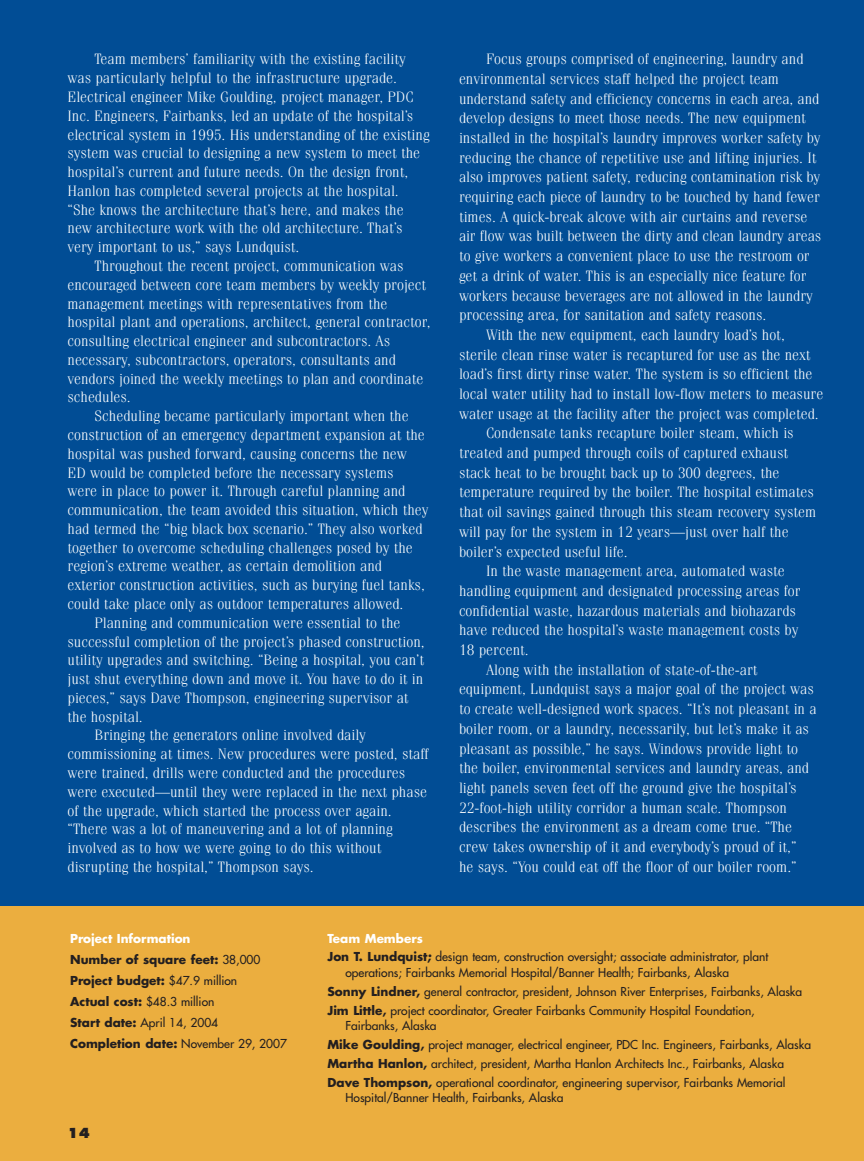
<style>
.page{position:relative;width:864px;height:1161px;background:#fff}
.page>*{position:absolute;margin:0;border:0;box-sizing:border-box;transform-origin:0 0}
.t1{font:300 15px "Fenice";color:#fff}
.t2{font:800 13.5px "Futura";color:#231f20}
.t3{font:12px/18.8px "Futura";color:#231f20}
.t4{font:700 12px/21px "Futura";color:#231f20}
.s1{color:#fff}
.s2{font-weight:400}
.s3{font-weight:700;color:#fff}
.s4{font-weight:700}
</style>
<div class="page">
<div style="left:0;top:906px;width:864px;height:255px;background:#ebae3f"></div>
<div style="left:0;top:0;width:864px;height:906px;background:#014d95"></div>
<p class="t1" style="left:94px;top:54px;width:313px">Team members’ familiarity with the existing facility</p>
<p class="t1" style="left:68px;top:73px;width:331px">was particularly helpful to the infrastructure upgrade.</p>
<p class="t1" style="left:68px;top:92px;width:348px">Electrical engineer Mike Goulding, project manager, PDC</p>
<p class="t1" style="left:68px;top:110px;width:347px">Inc. Engineers, Fairbanks, led an update of the hospital’s</p>
<p class="t1" style="left:68px;top:129px;width:364px">electrical system in 1995. His understanding of the existing</p>
<p class="t1" style="left:68px;top:148px;width:354px">system was crucial to designing a new system to meet the</p>
<p class="t1" style="left:68px;top:167px;width:342px">hospital’s current and future needs. On the design front,</p>
<p class="t1" style="left:68px;top:185px;width:333px">Hanlon has completed several projects at the hospital.</p>
<p class="t1" style="left:68px;top:204px;width:338px">“She knows the architecture that’s here, and makes the</p>
<p class="t1" style="left:68px;top:223px;width:337px">new architecture work with the old architecture. That’s</p>
<p class="t1" style="left:68px;top:242px;width:234px">very important to us,” says Lundquist.</p>
<p class="t1" style="left:94px;top:261px;width:310px">Throughout the recent project, communication was</p>
<p class="t1" style="left:68px;top:279px;width:360px">encouraged between core team members by weekly project</p>
<p class="t1" style="left:68px;top:298px;width:322px">management meetings with representatives from the</p>
<p class="t1" style="left:68px;top:317px;width:365px">hospital plant and operations, architect, general contractor,</p>
<p class="t1" style="left:68px;top:336px;width:324px">consulting electrical engineer and subcontractors. As</p>
<p class="t1" style="left:68px;top:354px;width:330px">necessary, subcontractors, operators, consultants and</p>
<p class="t1" style="left:68px;top:373px;width:357px">vendors joined the weekly meetings to plan and coordinate</p>
<p class="t1" style="left:68px;top:392px;width:65px">schedules.</p>
<p class="t1" style="left:94px;top:411px;width:316px">Scheduling became particularly important when the</p>
<p class="t1" style="left:68px;top:430px;width:359px">construction of an emergency department expansion at the</p>
<p class="t1" style="left:68px;top:448px;width:341px">hospital was pushed forward, causing concerns the new</p>
<p class="t1" style="left:68px;top:467px;width:328px">ED would be completed before the necessary systems</p>
<p class="t1" style="left:68px;top:486px;width:339px">were in place to power it. Through careful planning and</p>
<p class="t1" style="left:68px;top:505px;width:363px">communication, the team avoided this situation, which they</p>
<p class="t1" style="left:68px;top:524px;width:357px">had termed the “big black box scenario.” They also worked</p>
<p class="t1" style="left:68px;top:542px;width:347px">together to overcome scheduling challenges posed by the</p>
<p class="t1" style="left:68px;top:561px;width:316px">region’s extreme weather, as certain demolition and</p>
<p class="t1" style="left:68px;top:580px;width:359px">exterior construction activities, such as burying fuel tanks,</p>
<p class="t1" style="left:68px;top:599px;width:338px">could take place only as outdoor temperatures allowed.</p>
<p class="t1" style="left:94px;top:617px;width:307px">Planning and communication were essential to the</p>
<p class="t1" style="left:68px;top:636px;width:359px">successful completion of the project’s phased construction,</p>
<p class="t1" style="left:68px;top:655px;width:358px">utility upgrades and switching. “Being a hospital, you can’t</p>
<p class="t1" style="left:68px;top:674px;width:357px">just shut everything down and move it. You have to do it in</p>
<p class="t1" style="left:68px;top:693px;width:343px">pieces,” says Dave Thompson, engineering supervisor at</p>
<p class="t1" style="left:68px;top:711px;width:77px">the hospital.</p>
<p class="t1" style="left:94px;top:730px;width:273px">Bringing the generators online involved daily</p>
<p class="t1" style="left:68px;top:749px;width:363px">commissioning at times. New procedures were posted, staff</p>
<p class="t1" style="left:68px;top:768px;width:339px">were trained, drills were conducted and the procedures</p>
<p class="t1" style="left:68px;top:786px;width:361px">were executed—until they were replaced in the next phase</p>
<p class="t1" style="left:68px;top:805px;width:326px">of the upgrade, which started the process over again.</p>
<p class="t1" style="left:68px;top:824px;width:327px">“There was a lot of maneuvering and a lot of planning</p>
<p class="t1" style="left:68px;top:843px;width:315px">involved as to how we were going to do this without</p>
<p class="t1" style="left:68px;top:862px;width:248px">disrupting the hospital,” Thompson says.</p>
<p class="t1" style="left:486px;top:54px;width:319px">Focus groups comprised of engineering, laundry and</p>
<p class="t1" style="left:459px;top:73px;width:322px">environmental services staff helped the project team</p>
<p class="t1" style="left:459px;top:93px;width:362px">understand safety and efficiency concerns in each area, and</p>
<p class="t1" style="left:459px;top:113px;width:348px">develop designs to meet those needs. The new equipment</p>
<p class="t1" style="left:459px;top:133px;width:363px">installed in the hospital’s laundry improves worker safety by</p>
<p class="t1" style="left:459px;top:152px;width:359px">reducing the chance of repetitive use and lifting injuries. It</p>
<p class="t1" style="left:459px;top:172px;width:363px">also improves patient safety, reducing contamination risk by</p>
<p class="t1" style="left:459px;top:192px;width:362px">requiring each piece of laundry to be touched by hand fewer</p>
<p class="t1" style="left:459px;top:211px;width:350px">times. A quick-break alcove with air curtains and reverse</p>
<p class="t1" style="left:459px;top:231px;width:364px">air flow was built between the dirty and clean laundry areas</p>
<p class="t1" style="left:459px;top:251px;width:352px">to give workers a convenient place to use the restroom or</p>
<p class="t1" style="left:459px;top:270px;width:349px">get a drink of water. This is an especially nice feature for</p>
<p class="t1" style="left:459px;top:290px;width:355px">workers because beverages are not allowed in the laundry</p>
<p class="t1" style="left:459px;top:310px;width:309px">processing area, for sanitation and safety reasons.</p>
<p class="t1" style="left:486px;top:330px;width:300px">With the new equipment, each laundry load’s hot,</p>
<p class="t1" style="left:459px;top:349px;width:353px">sterile clean rinse water is recaptured for use as the next</p>
<p class="t1" style="left:459px;top:369px;width:355px">load’s first dirty rinse water. The system is so efficient the</p>
<p class="t1" style="left:459px;top:389px;width:366px">local water utility had to install low-flow meters to measure</p>
<p class="t1" style="left:459px;top:408px;width:361px">water usage at the facility after the project was completed.</p>
<p class="t1" style="left:486px;top:428px;width:309px">Condensate tanks recapture boiler steam, which is</p>
<p class="t1" style="left:459px;top:448px;width:331px">treated and pumped through coils of captured exhaust</p>
<p class="t1" style="left:459px;top:467px;width:322px">stack heat to be brought back up to 300 degrees, the</p>
<p class="t1" style="left:459px;top:487px;width:356px">temperature required by the boiler. The hospital estimates</p>
<p class="t1" style="left:459px;top:507px;width:359px">that oil savings gained through this steam recovery system</p>
<p class="t1" style="left:459px;top:526px;width:331px">will pay for the system in 12 years—just over half the</p>
<p class="t1" style="left:459px;top:546px;width:170px">boiler’s expected useful life.</p>
<p class="t1" style="left:486px;top:566px;width:300px">In the waste management area, automated waste</p>
<p class="t1" style="left:459px;top:586px;width:343px">handling equipment and designated processing areas for</p>
<p class="t1" style="left:459px;top:605px;width:338px">confidential waste, hazardous materials and biohazards</p>
<p class="t1" style="left:459px;top:625px;width:341px">have reduced the hospital’s waste management costs by</p>
<p class="t1" style="left:459px;top:645px;width:71px">18 percent.</p>
<p class="t1" style="left:486px;top:664px;width:273px">Along with the installation of state-of-the-art</p>
<p class="t1" style="left:459px;top:684px;width:356px">equipment, Lundquist says a major goal of the project was</p>
<p class="t1" style="left:459px;top:704px;width:359px">to create well-designed work spaces. “It’s not pleasant in a</p>
<p class="t1" style="left:459px;top:723px;width:351px">boiler room, or a laundry, necessarily, but let’s make it as</p>
<p class="t1" style="left:459px;top:743px;width:341px">pleasant as possible,” he says. Windows provide light to</p>
<p class="t1" style="left:459px;top:763px;width:352px">the boiler, environmental services and laundry areas, and</p>
<p class="t1" style="left:459px;top:783px;width:339px">light panels seven feet off the ground give the hospital’s</p>
<p class="t1" style="left:459px;top:802px;width:329px">22-foot-high utility corridor a human scale. Thompson</p>
<p class="t1" style="left:459px;top:822px;width:335px">describes the environment as a dream come true. “The</p>
<p class="t1" style="left:459px;top:842px;width:339px">crew takes ownership of it and everybody’s proud of it,”</p>
<p class="t1" style="left:459px;top:861px;width:339px">he says. “You could eat off the floor of our boiler room.”</p>
<p class="t4" style="left:70px;top:929px;width:218px"><span class="s1">Project Information<br></span>Number of square feet: <span class="s2">38,000<br></span>Project budget: <span class="s2">$47.9 million<br></span>Actual cost: <span class="s2">$48.3 million<br></span>Start date: <span class="s2">April 14, 2004<br></span>Completion date: <span class="s2">November 29, 2007</span></p>
<p class="t3" style="left:327px;top:930px;width:442px"><span class="s3">Team Members<br></span><span class="s4">Jon T. Lundquist;</span> design team, construction oversight; associate administrator, plant</p>
<p class="t3" style="left:327px;top:964px;width:476px;text-indent:18px">operations; Fairbanks Memorial Hospital/Banner Health; Fairbanks, Alaska<br><span class="s4">Sonny Lindner,</span> general contractor, president, Johnson River Enterprises, Fairbanks, Alaska<br><span class="s4">Jim Little,</span> project coordinator, Greater Fairbanks Community Hospital Foundation,</p>
<p class="t3" style="left:327px;top:1017px;width:485px;text-indent:18px">Fairbanks, Alaska<br><span class="s4">Mike Goulding,</span> project manager, electrical engineer, PDC Inc. Engineers, Fairbanks, Alaska <span class="s4">Martha Hanlon,</span> architect, president, Martha Hanlon Architects Inc., Fairbanks, Alaska <span class="s4">Dave Thompson,</span> operational coordinator, engineering supervisor, Fairbanks Memorial</p>
<p class="t3" style="left:345px;top:1089px;width:220px">Hospital/Banner Health, Fairbanks, Alaska</p>
<p class="t2" style="left:68px;top:1127px;width:24px">14</p>
</div>
